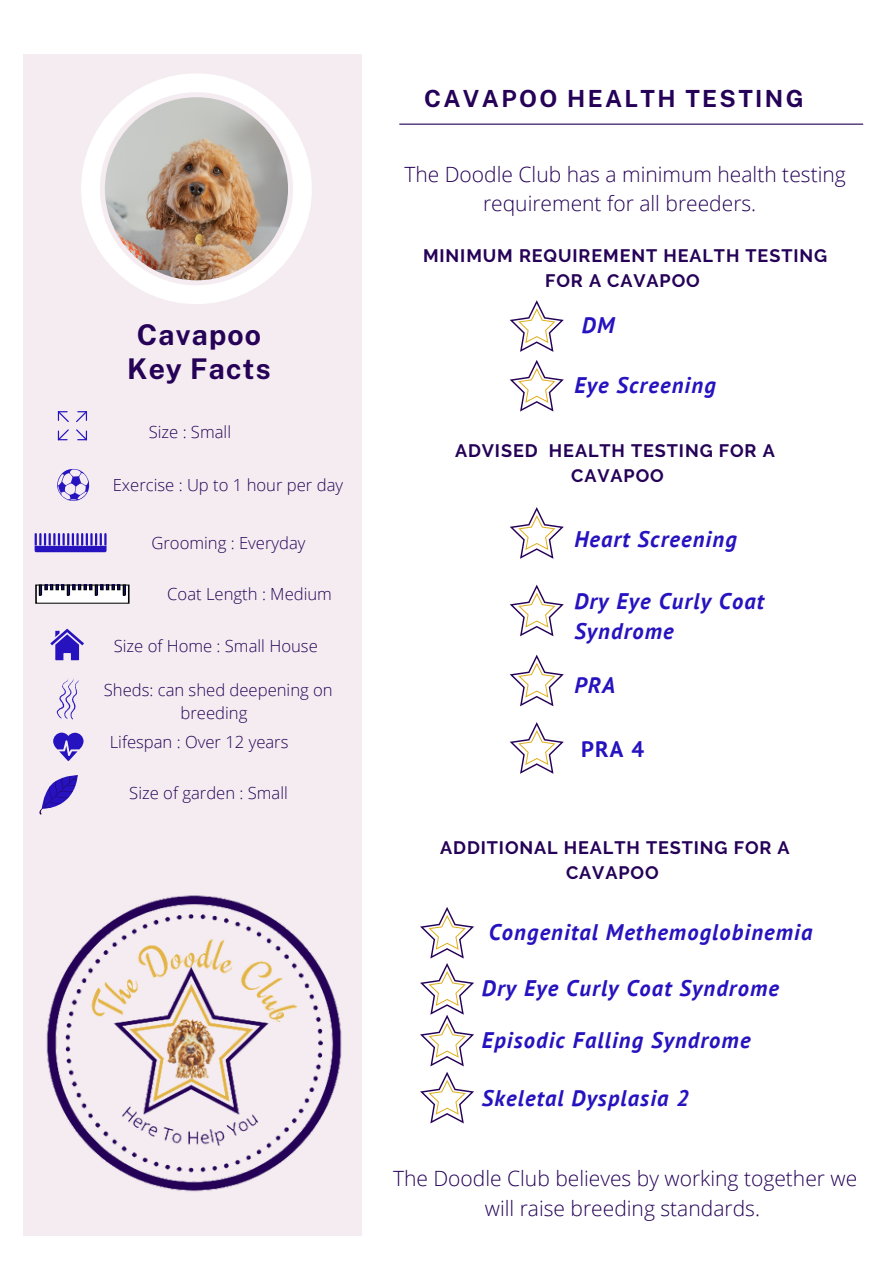
<style>
.page{position:relative;width:894px;height:1264px;background:#fff}
.page>*{position:absolute;margin:0;border:0;box-sizing:border-box;transform-origin:0 0}
.t1{font:700 28.5px "Public Sans";letter-spacing:.035em;color:#250257}
.t2{font:700 23.55px "Public Sans";letter-spacing:.1em;color:#250257}
.t3{font:italic 700 22.5px/30.5px "PT Sans";letter-spacing:.05em;color:#2613bf}
.t4{font:700 22.5px "PT Sans";color:#2613bf}
.t5{font:300 21px/29.2px "Open Sans";color:#250257;text-align:center}
.t6{font:700 18px/24.8px "Raleway";letter-spacing:.05em;color:#250257;text-align:center}
.t7{font:300 16.65px/22.6px "Open Sans";color:#250257;text-align:center}
</style>
<div class="page">
<div style="left:23px;top:54px;width:338px;height:1181px;background:#f4ecf0"></div>
<svg style="left:81px;top:73px;width:231px;height:231px"></svg>
<hr style="left:399px;top:124px;width:463px;height:1px;background:#250257">
<svg style="left:58px;top:411px;width:11px;height:11px"></svg>
<svg style="left:76px;top:411px;width:11px;height:11px"></svg>
<svg style="left:76px;top:429px;width:11px;height:11px"></svg>
<svg style="left:58px;top:429px;width:11px;height:11px"></svg>
<svg style="left:57px;top:468px;width:33px;height:33px"></svg>
<svg style="left:35px;top:533px;width:71px;height:19px"></svg>
<div style="left:36px;top:585px;width:93px;height:18px;background:#fff"></div>
<div style="left:35px;top:584px;width:94px;height:19px;border:1px solid #000"></div>
<svg style="left:39px;top:584px;width:86px;height:11px"></svg>
<svg style="left:50px;top:628px;width:34px;height:32px"></svg>
<svg style="left:56px;top:678px;width:23px;height:42px"></svg>
<svg style="left:53px;top:732px;width:30px;height:29px"></svg>
<svg style="left:39px;top:775px;width:39px;height:39px"></svg>
<img style="left:46px;top:895px;width:296px;height:297px">
<svg style="left:509px;top:507px;width:54px;height:52px"></svg>
<svg style="left:509px;top:360px;width:54px;height:51px"></svg>
<svg style="left:510px;top:300px;width:53px;height:52px"></svg>
<svg style="left:509px;top:584px;width:54px;height:52px"></svg>
<svg style="left:509px;top:722px;width:54px;height:51px"></svg>
<svg style="left:509px;top:654px;width:54px;height:52px"></svg>
<svg style="left:420px;top:907px;width:54px;height:216px"></svg>
<p class="t1" style="left:137px;top:318px;width:126px">Cavapoo</p>
<p class="t1" style="left:127px;top:352px;width:145px">Key Facts</p>
<p class="t7" style="left:149px;top:420px;width:84px">Size : Small</p>
<p class="t7" style="left:113px;top:473px;width:232px">Exercise : Up to 1 hour per day</p>
<p class="t7" style="left:151px;top:531px;width:155px">Grooming : Everyday</p>
<p class="t7" style="left:167px;top:582px;width:166px">Coat Length : Medium</p>
<p class="t7" style="left:114px;top:634px;width:205px">Size of Home : Small House</p>
<p class="t7" style="left:104px;top:678px;width:230px">Sheds: can shed deepening on breeding</p>
<p class="t7" style="left:110px;top:730px;width:180px">Lifespan : Over 12 years</p>
<p class="t7" style="left:129px;top:781px;width:160px">Size of garden : Small</p>
<p class="t2" style="left:424px;top:85px;width:381px">CAVAPOO HEALTH TESTING</p>
<p class="t5" style="left:404px;top:159px;width:443px">The Doodle Club has a minimum health testing requirement for all breeders.</p>
<p class="t6" style="left:423px;top:244px;width:405px">MINIMUM REQUIREMENT HEALTH TESTING<br>FOR A CAVAPOO</p>
<p class="t3" style="left:581px;top:310px;width:34px">DM</p>
<p class="t3" style="left:574px;top:369px;width:143px">Eye Screening</p>
<p class="t6" style="left:455px;top:438px;width:321px">ADVISED HEALTH TESTING FOR A</p>
<p class="t6" style="left:571px;top:463px;width:94px">CAVAPOO</p>
<p class="t3" style="left:574px;top:523px;width:164px">Heart Screening</p>
<p class="t3" style="left:574px;top:585px;width:191px">Dry Eye Curly Coat<br>Syndrome</p>
<p class="t3" style="left:574px;top:669px;width:42px">PRA</p>
<p class="t4" style="left:581px;top:734px;width:65px">PRA 4</p>
<p class="t6" style="left:440px;top:835px;width:351px">ADDITIONAL HEALTH TESTING FOR A</p>
<p class="t6" style="left:566px;top:860px;width:94px">CAVAPOO</p>
<p class="t3" style="left:488px;top:916px;width:325px">Congenital Methemoglobinemia</p>
<p class="t3" style="left:482px;top:972px;width:298px">Dry Eye Curly Coat Syndrome</p>
<p class="t3" style="left:482px;top:1024px;width:270px">Episodic Falling Syndrome</p>
<p class="t3" style="left:482px;top:1082px;width:208px">Skeletal Dysplasia 2</p>
<p class="t5" style="left:393px;top:1163px;width:465px">The Doodle Club believes by working together we will raise breeding standards.</p>
</div>
